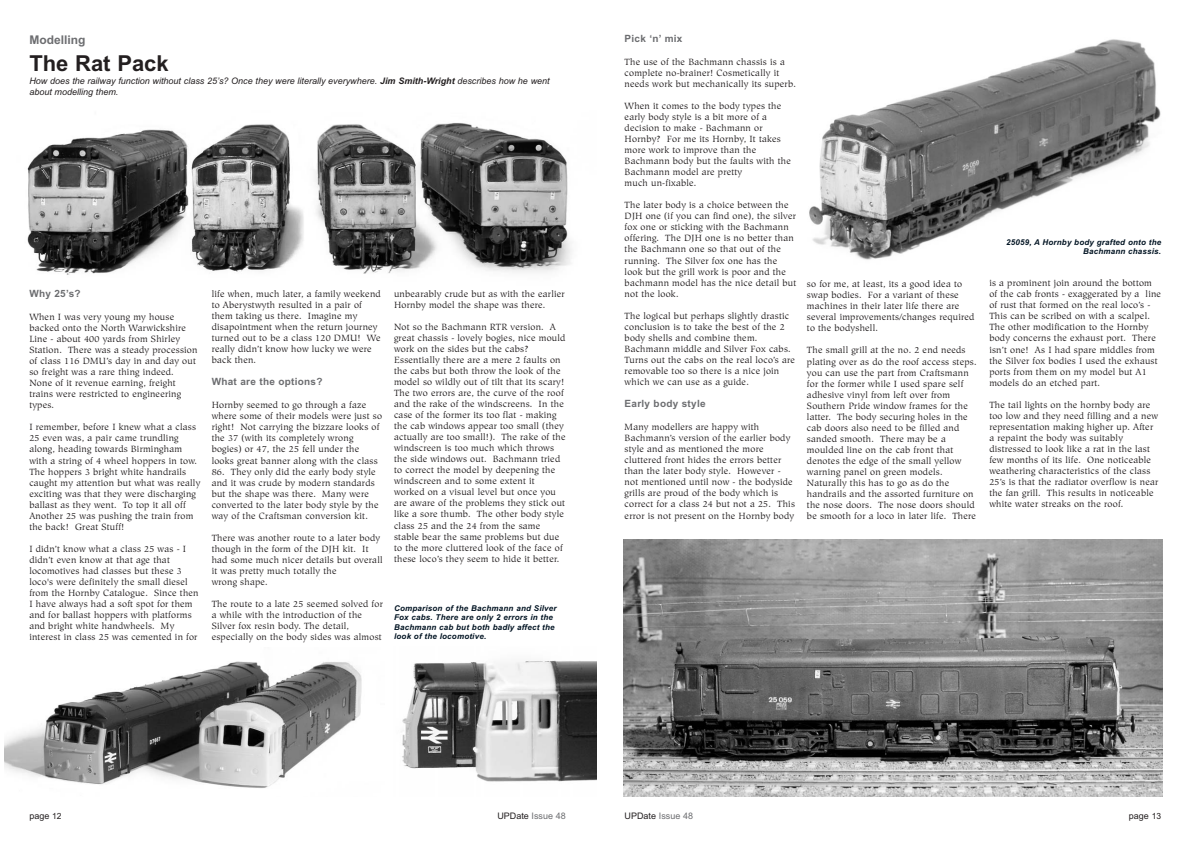
<style>
.page{position:relative;width:1190px;height:841px;background:#fff}
.page>*{position:absolute;margin:0;border:0;box-sizing:border-box;transform-origin:0 0}
.t1{font:700 22px "Arial";color:#231f20}
.t2{font:700 12px "Arial";color:#6c6d70}
.t3{font:700 10px "Arial";letter-spacing:.025em;color:#6c6d70}
.t4{font:9px/11px "Hiroshige";letter-spacing:.025em;color:#231f20}
.t5{font:italic 9px/10.8px "Arial";color:#231f20}
.t6{font:9px "Arial";color:#6c6d70}
.t7{font:9px "Arial";color:#231f20}
.t8{font:italic 700 8px/9.6px "Arial";letter-spacing:.025em;color:#001322;text-align:right}
.s1{font-weight:700}
.s2{font-size:8.5px}
.s3{color:#231f20}
</style>
<div class="page">
<img style="left:809px;top:39px;width:352px;height:221px">
<img style="left:624px;top:540px;width:538px;height:257px">
<img style="left:402px;top:660px;width:194px;height:122px">
<img style="left:27px;top:123px;width:545px;height:152px">
<img style="left:4px;top:661px;width:358px;height:127px">
<h2 class="t2" style="left:29px;top:35px;width:58px">Modelling</h2>
<h1 class="t1" style="left:29px;top:56px;width:141px">The Rat Pack</h1>
<p class="t5" style="left:29px;top:77px;width:522px">How does the railway function without class 25’s? Once they were literally everywhere. <span class="s1">Jim Smith-Wright</span> describes how he went about modelling them.</p>
<p class="t3" style="left:29px;top:290px;width:53px">Why 25’s?</p>
<p class="t4" style="left:29px;top:312px;width:170px">When I was very young my house backed onto the North Warwickshire<br>Line - about 400 yards from Shirley<br>Station. There was a steady procession of class 116 DMU’s day in and day out so freight was a rare thing indeed.<br>None of it revenue earning, freight trains were restricted to engineering types.</p>
<p class="t4" style="left:29px;top:423px;width:173px">I remember, before I knew what a class 25 even was, a pair came trundling along, heading towards Birmingham with a string of 4 wheel hoppers in tow.<br>The hoppers 3 bright white handrails caught my attention but what was really exciting was that they were discharging ballast as they went. To top it all off Another 25 was pushing the train from the back! Great Stuff!</p>
<p class="t4" style="left:29px;top:544px;width:171px">I didn’t know what a class 25 was - I didn’t even know at that age that locomotives had classes but these 3 loco's were definitely the small diesel from the Hornby Catalogue. Since then I have always had a soft spot for them and for ballast hoppers with platforms and bright white handwheels. My interest in class 25 was cemented in for</p>
<p class="t4" style="left:212px;top:289px;width:171px">life when, much later, a family weekend to Aberystwyth resulted in a pair of them taking us there. Imagine my disapointment when the return journey turned out to be a class 120 DMU! We really didn’t know how lucky we were back then.</p>
<p class="t3" style="left:212px;top:378px;width:112px">What are the options?</p>
<p class="t4" style="left:212px;top:401px;width:172px">Hornby seemed to go through a faze where some of their models were just so right! Not carrying the bizzare looks of the 37 (with its completely wrong bogies) or 47, the 25 fell under the looks great banner along with the class</p>
<p class="t4" style="left:212px;top:467px;width:168px">86. They only did the early body style and it was crude by modern standards but the shape was there. Many were converted to the later body style by the way of the Craftsman conversion kit.</p>
<p class="t4" style="left:212px;top:533px;width:172px">There was another route to a later body though in the form of the DJH kit. It had some much nicer details but overall it was pretty much totally the<br>wrong shape.</p>
<p class="t4" style="left:212px;top:599px;width:173px">The route to a late 25 seemed solved for a while with the introduction of the Silver fox resin body. The detail, especially on the body sides was almost</p>
<p class="t4" style="left:394px;top:289px;width:172px">unbearably crude but as with the earlier<br>Hornby model the shape was there.</p>
<p class="t4" style="left:394px;top:322px;width:173px">Not so the Bachmann RTR version. A great chassis - lovely bogies, nice mould work on the sides but the cabs?<br>Essentially there are a mere 2 faults on the cabs but both throw the look of the model so wildly out of tilt that its scary!<br>The two errors are, the curve of the roof and the rake of the windscreens. In the case of the former its too flat - making the cab windows appear too small (they actually are too small!). The rake of the windscreen is too much which throws the side windows out. Bachmann tried to correct the model by deepening the windscreen and to some extent it worked on a visual level but once you are aware of the problems they stick out like a sore thumb. The other body style class 25 and the 24 from the same stable bear the same problems but due to the more cluttered look of the face of these loco’s they seem to hide it better.</p>
<p class="t8" style="left:394px;top:604px;width:164px;text-align:left">Comparison of the Bachmann and Silver Fox cabs. There are only 2 errors in the Bachmann cab but both badly affect the look of the locomotive.</p>
<p class="t3" style="left:625px;top:35px;width:59px">Pick ‘n’ mix</p>
<p class="t4" style="left:625px;top:57px;width:173px">The use of the Bachmann chassis is a complete no-brainer! Cosmetically it needs work but mechanically its superb.</p>
<p class="t4" style="left:625px;top:101px;width:168px">When it comes to the body types the early body style is a bit more of a decision to make - Bachmann or<br>Hornby? For me its Hornby, It takes more work to improve than the<br>Bachmann body but the faults with the<br>Bachmann model are pretty<br>much un-fixable.</p>
<p class="t4" style="left:625px;top:201px;width:173px">The later body is a choice between the DJH one (if you can find one), the silver fox one or sticking with the Bachmann offering. The DJH one is no better than the Bachmann one so that out of the running. The Silver fox one has the look but the grill work is poor and the bachmann model has the nice detail but not the look.</p>
<p class="t4" style="left:625px;top:311px;width:172px">The logical but perhaps slightly drastic conclusion is to take the best of the 2 body shells and combine them.<br>Bachmann middle and Silver Fox cabs.<br>Turns out the cabs on the real loco’s are removable too so there is a nice join which we can use as a guide.</p>
<p class="t3" style="left:625px;top:400px;width:83px">Early body style</p>
<p class="t4" style="left:625px;top:423px;width:172px">Many modellers are happy with Bachmann’s version of the earlier body style and as mentioned the more cluttered front hides the errors better than the later body style. However - not mentioned until now - the bodyside grills are proud of the body which is correct for a class 24 but not a 25. This error is not present on the Hornby body</p>
<p class="t4" style="left:807px;top:280px;width:169px">so for me, at least, its a good idea to swap bodies. For a variant of these machines in their later life there are several improvements/changes required to the bodyshell.</p>
<p class="t4" style="left:807px;top:346px;width:171px">The small grill at the no. 2 end needs plating over as do the roof access steps. you can use the part from Craftsmann for the former while I used spare self adhesive vinyl from left over from Southern Pride window frames for the latter. The body securing holes in the cab doors also need to be filled and sanded smooth. There may be a moulded line on the cab front that denotes the edge of the small yellow warning panel on green models.<br>Naturally this has to go as do the handrails and the assorted furniture on the nose doors. The nose doors should be smooth for a loco in later life. There</p>
<p class="t8" style="left:1006px;top:238px;width:157px">25059, A Hornby body grafted onto the<br>Bachmann chassis.</p>
<p class="t4" style="left:989px;top:279px;width:173px">is a prominent join around the bottom of the cab fronts - exaggerated by a line of rust that formed on the real loco’s - This can be scribed on with a scalpel.<br>The other modification to the Hornby body concerns the exhaust port. There isn’t one! As I had spare middles from the Silver fox bodies I used the exhaust ports from them on my model but A1 models do an etched part.</p>
<p class="t4" style="left:989px;top:400px;width:171px">The tail lights on the hornby body are too low and they need filling and a new representation making higher up. After a repaint the body was suitably distressed to look like a rat in the last few months of its life. One noticeable weathering characteristics of the class 25’s is that the radiator overflow is near the fan grill. This results in noticeable white water streaks on the roof.</p>
<p class="t7" style="left:29px;top:813px;width:34px">page <span class="s2">12</span></p>
<p class="t6" style="left:497px;top:813px;width:70px"><span class="s3">UPDate</span> Issue 48</p>
<p class="t6" style="left:625px;top:813px;width:70px"><span class="s3">UPDate</span> Issue 48</p>
<p class="t7" style="left:1129px;top:813px;width:34px">page <span class="s2">13</span></p>
</div>
